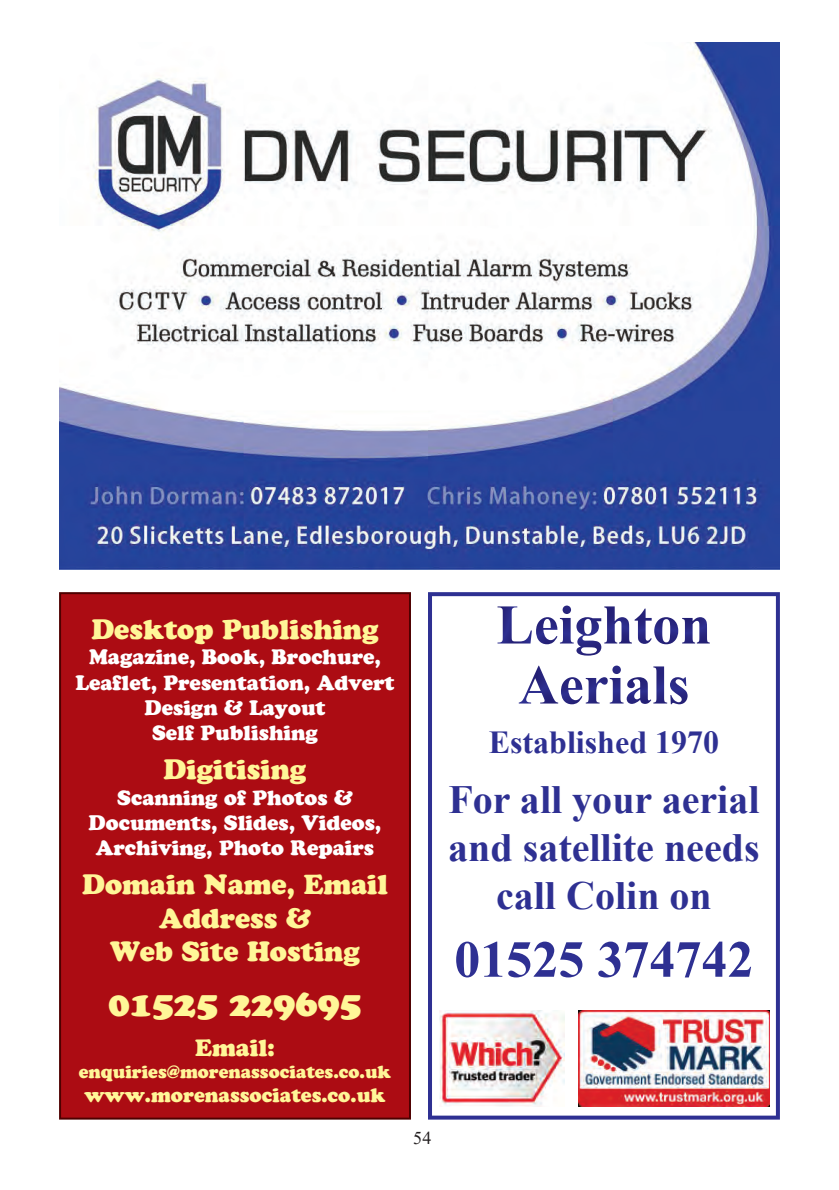
<style>
.page{position:relative;width:839px;height:1190px;background:#fff}
.page>*{position:absolute;margin:0;border:0;box-sizing:border-box;transform-origin:0 0}
.t1{font:700 52px "Times New Roman";color:#2e3092}
.t2{font:700 40px/48px "Times New Roman";color:#2e3092;text-align:center}
.t3{font:36px "Cupid Normal";color:#fff698}
.t4{font:700 32px "Times New Roman";color:#2e3092}
.t5{font:28px/33.6px "Cupid Normal";color:#fff698;text-align:center}
.t6{font:24px "Cupid Normal";color:#fff698}
.t7{font:21px/25.2px "Cupid Normal";color:#fff;text-align:center}
.t8{font:20px "Cupid Normal";color:#fff698}
.t9{font:18px "Cupid Normal";color:#fff698}
.t10{font:18px "Times New Roman";color:#231f20}
</style>
<div class="page">
<svg style="left:428px;top:592px;width:351px;height:527px"></svg>
<img style="left:439px;top:1010px;width:125px;height:96px">
<img style="left:578px;top:1010px;width:191px;height:96px">
<img style="left:576px;top:617px;width:25px;height:38px">
<img style="left:653px;top:617px;width:24px;height:27px">
<img style="left:535px;top:617px;width:22px;height:27px">
<img style="left:634px;top:608px;width:17px;height:36px">
<img style="left:681px;top:617px;width:28px;height:26px">
<img style="left:604px;top:606px;width:27px;height:37px">
<img style="left:559px;top:618px;width:14px;height:25px">
<img style="left:497px;top:606px;width:34px;height:37px">
<svg style="left:562px;top:605px;width:8px;height:9px"></svg>
<img style="left:669px;top:677px;width:18px;height:27px">
<img style="left:560px;top:677px;width:22px;height:27px">
<img style="left:626px;top:677px;width:25px;height:27px">
<img style="left:653px;top:666px;width:13px;height:37px">
<img style="left:609px;top:678px;width:14px;height:25px">
<img style="left:585px;top:677px;width:22px;height:26px">
<img style="left:518px;top:665px;width:40px;height:38px">
<svg style="left:612px;top:665px;width:8px;height:9px"></svg>
<img style="left:59px;top:42px;width:720px;height:527px">
<div style="left:60px;top:593px;width:350px;height:525px;background:#ac0c13"></div>
<div style="left:59px;top:592px;width:352px;height:527px;border:2px solid #4e0000"></div>
<p class="t5" style="left:91px;top:610px;width:288px">Desktop Publishing</p>
<p class="t7" style="left:75px;top:643px;width:320px">Magazine, Book, Brochure,<br>Leaflet, Presentation, Advert<br>Design &amp; Layout<br>Self Publishing</p>
<p class="t5" style="left:163px;top:751px;width:144px">Digitising</p>
<p class="t7" style="left:89px;top:783px;width:294px">Scanning of Photos &amp;<br>Documents, Slides, Videos,<br>Archiving, Photo Repairs</p>
<p class="t5" style="left:82px;top:865px;width:307px">Domain Name, Email<br>Address &amp;<br>Web Site Hosting</p>
<p class="t3" style="left:108px;top:978px;width:255px">01525 229695</p>
<p class="t6" style="left:195px;top:1031px;width:81px">Email:</p>
<p class="t9" style="left:79px;top:1059px;width:313px">enquiries@morenassociates.co.uk</p>
<p class="t8" style="left:84px;top:1081px;width:302px">www.morenassociates.co.uk</p>
<p class="t4" style="left:488px;top:724px;width:232px">Established 1970</p>
<p class="t2" style="left:448px;top:775px;width:313px">For all your aerial and satellite needs call Colin on</p>
<p class="t1" style="left:454px;top:930px;width:300px">01525 374742</p>
<p class="t10" style="left:413px;top:1128px;width:19px">54</p>
</div>
